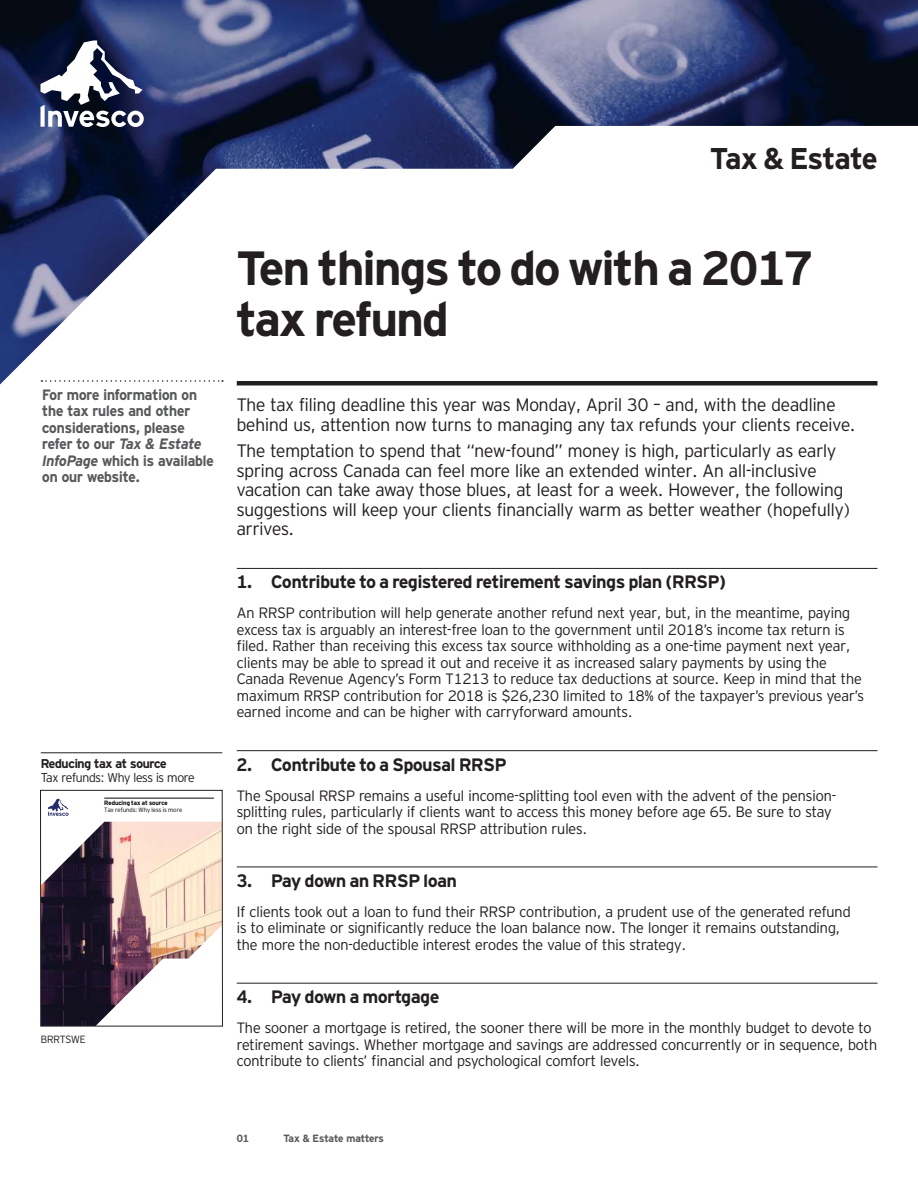
<style>
.page{position:relative;width:918px;height:1188px;background:#fff}
.page>*{position:absolute;margin:0;border:0;box-sizing:border-box;transform-origin:0 0}
.t1{font:700 48px/51px "Invesco Interstate";letter-spacing:-.015em;color:#231f20}
.t2{font:700 30px "Invesco Interstate";letter-spacing:-.01em;color:#231f20}
.t3{font:300 18px/19.5px "Invesco Interstate";color:#231f20}
.t4{font:700 18px "Invesco Interstate";letter-spacing:-.005em;color:#231f20}
.t5{font:300 15px/16.5px "Invesco Interstate";color:#231f20}
.t6{font:700 15px/16.5px "Invesco Interstate";color:#58595b;scale:.96 1}
.t7{font:300 12.75px "Invesco Interstate";letter-spacing:-.02em;color:#231f20}
.t8{font:700 12.75px "Invesco Interstate";letter-spacing:-.02em;color:#231f20}
.t9{font:700 10.5px "Invesco Interstate";letter-spacing:-.005em;color:#58595b}
.t10{font:300 10.5px "Invesco Interstate";letter-spacing:-.01em;color:#231f20}
.t11{font:300 6.3px "Invesco Interstate";color:#040909}
.t12{font:700 6.3px "Invesco Interstate";color:#040909}
.s1{font-style:italic}
</style>
<div class="page">
<img style="left:0;top:0;width:918px;height:386px">
<svg style="left:40px;top:40px;width:104px;height:87px"></svg>
<div style="left:237px;top:381px;width:640px;height:5px;background:#231f20"></div>
<hr style="left:237px;top:568px;width:640px;height:1px;background:#231f20">
<hr style="left:237px;top:750px;width:640px;height:1px;background:#231f20">
<hr style="left:237px;top:867px;width:640px;height:1px;background:#231f20">
<hr style="left:237px;top:983px;width:640px;height:1px;background:#231f20">
<svg style="left:41px;top:380px;width:182px;height:2px"></svg>
<hr style="left:41px;top:752px;width:181px;height:1px;background:#231f20">
<svg style="left:48px;top:799px;width:21px;height:17px"></svg>
<hr style="left:104px;top:798px;width:110px;height:1px;background:#040909">
<img style="left:42px;top:822px;width:179px;height:202px">
<div style="left:40px;top:790px;width:183px;height:236px;border:1px solid #231f20"></div>
<h2 class="t2" style="left:710px;top:147px;width:169px">Tax &amp; Estate</h2>
<p class="t6" style="left:42px;top:388px;width:180px">For more information on the tax rules and other considerations, please refer to our <span class="s1">Tax &amp; Estate<br>InfoPage</span> which is available on our website.</p>
<p class="t8" style="left:41px;top:759px;width:128px">Reducing tax at source</p>
<p class="t7" style="left:41px;top:772px;width:155px">Tax refunds: Why less is more</p>
<p class="t12" style="left:104px;top:800px;width:65px">Reducing tax at source</p>
<p class="t11" style="left:104px;top:808px;width:79px">Tax refunds: Why less is more</p>
<p class="t10" style="left:41px;top:1035px;width:46px">BRRTSWE</p>
<h1 class="t1" style="left:237px;top:247px;width:578px">Ten things to do with a 2017 tax refund</h1>
<p class="t3" style="left:237px;top:397px;width:620px">The tax filing deadline this year was Monday, April 30 — and, with the deadline behind us, attention now turns to managing any tax refunds your clients receive.</p>
<p class="t3" style="left:237px;top:443px;width:615px">The temptation to spend that “new-found” money is high, particularly as early spring across Canada can feel more like an extended winter. An all-inclusive vacation can take away those blues, at least for a week. However, the following suggestions will keep your clients financially warm as better weather (hopefully) arrives.</p>
<p class="t4" style="left:237px;top:575px;width:491px">1. Contribute to a registered retirement savings plan (RRSP)</p>
<p class="t5" style="left:237px;top:607px;width:629px">An RRSP contribution will help generate another refund next year, but, in the meantime, paying excess tax is arguably an interest-free loan to the government until 2018’s income tax return is filed. Rather than receiving this excess tax source withholding as a one-time payment next year, clients may be able to spread it out and receive it as increased salary payments by using the Canada Revenue Agency’s Form T1213 to reduce tax deductions at source. Keep in mind that the maximum RRSP contribution for 2018 is $26,230 limited to 18% of the taxpayer’s previous year’s earned income and can be higher with carryforward amounts.</p>
<p class="t4" style="left:237px;top:758px;width:271px">2. Contribute to a Spousal RRSP</p>
<p class="t5" style="left:237px;top:789px;width:601px">The Spousal RRSP remains a useful income-splitting tool even with the advent of the pension&shy;splitting rules, particularly if clients want to access this money before age 65. Be sure to stay on the right side of the spousal RRSP attribution rules.</p>
<p class="t4" style="left:237px;top:874px;width:222px">3. Pay down an RRSP loan</p>
<p class="t5" style="left:237px;top:905px;width:615px">If clients took out a loan to fund their RRSP contribution, a prudent use of the generated refund is to eliminate or significantly reduce the loan balance now. The longer it remains outstanding, the more the non-deductible interest erodes the value of this strategy.</p>
<p class="t4" style="left:237px;top:990px;width:204px">4. Pay down a mortgage</p>
<p class="t5" style="left:237px;top:1021px;width:642px">The sooner a mortgage is retired, the sooner there will be more in the monthly budget to devote to retirement savings. Whether mortgage and savings are addressed concurrently or in sequence, both contribute to clients’ financial and psychological comfort levels.</p>
<p class="t9" style="left:237px;top:1135px;width:14px">01</p>
<p class="t9" style="left:284px;top:1135px;width:102px">Tax &amp; Estate matters</p>
</div>
